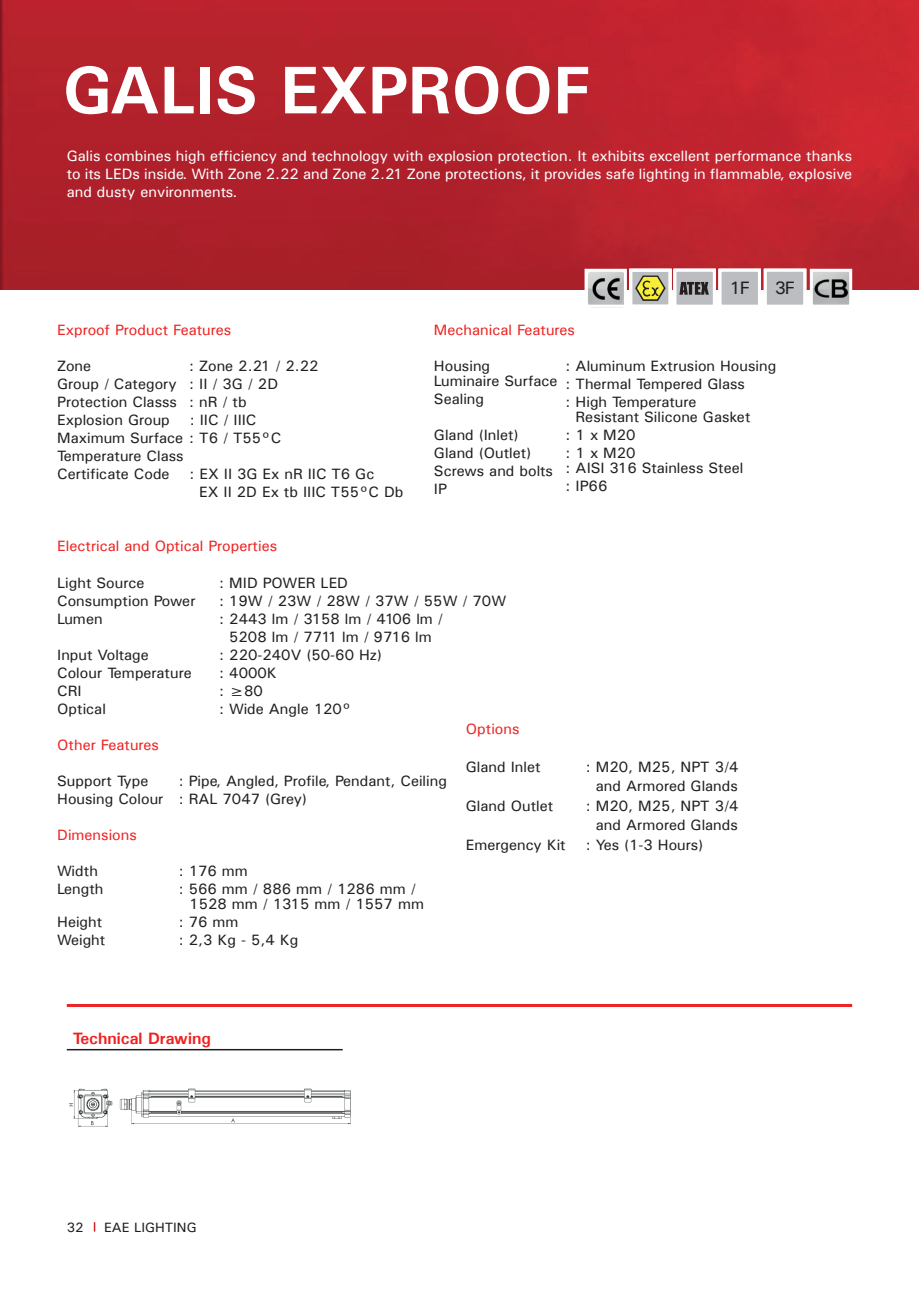
<style>
.page{position:relative;width:919px;height:1289px;background:#fff}
.page>*{position:absolute;margin:0;border:0;box-sizing:border-box;transform-origin:0 0}
.t1{font:700 67.5px "Univers";color:#fff}
.t2{font:18px "Univers";color:#231f20}
.t3{font:700 16.5px "Univers";color:#ee2323}
.t4{font:15px/18px "Univers";color:#231f20}
.t5{font:15px/18px "Univers";color:#fff;text-align:justify}
.t6{font:15px "Univers";color:#ee2323}
.t7{font:13.5px "Univers";color:#231f20}
</style>
<div class="page">
<img style="left:0;top:0;width:918px;height:289px">
<hr style="left:67px;top:1048px;width:275px;height:2px;background:#231f20">
<hr style="left:67px;top:1003px;width:785px;height:3px;background:#ee2323">
<div style="left:629px;top:269px;width:42px;height:39px;background:#bcbdc0"></div>
<svg style="left:635px;top:275px;width:30px;height:26px"></svg>
<div style="left:675px;top:270px;width:39px;height:36px;background:#bcbdc0"></div>
<div style="left:720px;top:270px;width:39px;height:36px;background:#bcbdc0"></div>
<div style="left:765px;top:270px;width:39px;height:36px;background:#bcbdc0"></div>
<div style="left:673px;top:269px;width:42px;height:39px;border:3px solid #fff"></div>
<div style="left:718px;top:269px;width:42px;height:39px;border:3px solid #fff"></div>
<div style="left:763px;top:269px;width:43px;height:39px;border:3px solid #fff"></div>
<svg style="left:679px;top:282px;width:29px;height:13px"></svg>
<div style="left:629px;top:269px;width:42px;height:39px;border:3px solid #fff"></div>
<img style="left:588px;top:273px;width:35px;height:31px">
<img style="left:813px;top:273px;width:35px;height:31px">
<div style="left:584px;top:269px;width:43px;height:39px;border:3px solid #fff"></div>
<div style="left:809px;top:269px;width:43px;height:39px;border:3px solid #fff"></div>
<img style="left:69px;top:1088px;width:282px;height:39px">
<h1 class="t1" style="left:63px;top:49px;width:529px">GALIS EXPROOF</h1>
<p class="t5" style="left:67px;top:146px;width:786px">Galis combines high efficiency and technology with explosion protection. It exhibits excellent performance thanks to its LEDs inside. With Zone 2.22 and Zone 2.21 Zone protections, it provides safe lighting in flammable, explosive and dusty environments.</p>
<p class="t6" style="left:57px;top:321px;width:175px">Exproof Product Features</p>
<p class="t4" style="left:57px;top:357px;width:36px">Zone</p>
<p class="t4" style="left:57px;top:357px;width:263px;text-indent:132px">: Zone 2.21 / 2.22<br>Group / Category : II / 3G / 2D<br>Protection Classs : nR / tb<br>Explosion Group</p>
<p class="t4" style="left:57px;top:411px;width:225px;text-indent:133px">: IIC / IIIC<br>Maximum Surface : T6 / T55°C<br>Temperature Class<br>Certificate Code</p>
<p class="t4" style="left:199px;top:465px;width:206px;text-indent:-10px">: EX II 3G Ex nR IIC T6 Gc<br>EX II 2D Ex tb IIIC T55°C Db</p>
<p class="t2" style="left:729px;top:277px;width:22px">1 F</p>
<p class="t2" style="left:774px;top:277px;width:22px">3 F</p>
<p class="t6" style="left:434px;top:321px;width:143px">Mechanical Features</p>
<p class="t4" style="left:434px;top:358px;width:125px;line-height:15px">Housing<br>Luminaire Surface</p>
<p class="t4" style="left:434px;top:390px;width:52px">Sealing</p>
<p class="t4" style="left:434px;top:426px;width:120px">Gland (Inlet)<br>Gland (Outlet)<br>Screws and bolts<br>IP</p>
<p class="t4" style="left:565px;top:356px;width:212px">: Aluminum Extrusion Housing : Thermal Tempered Glass<br>: High Temperature</p>
<p class="t4" style="left:565px;top:407px;width:186px;text-indent:10px">Resistant Silicone Gasket : 1 x M20<br>: 1 x M20</p>
<p class="t4" style="left:565px;top:458px;width:179px">: AISI 316 Stainless Steel : IP66</p>
<p class="t6" style="left:57px;top:537px;width:221px">Electrical and Optical Properties</p>
<p class="t4" style="left:57px;top:573px;width:89px">Light Source</p>
<p class="t4" style="left:219px;top:573px;width:130px">: MID POWER LED</p>
<p class="t4" style="left:57px;top:591px;width:140px">Consumption Power</p>
<p class="t4" style="left:219px;top:591px;width:288px">: 19W / 23W / 28W / 37W / 55W / 70W</p>
<p class="t4" style="left:57px;top:609px;width:47px">Lumen</p>
<p class="t4" style="left:219px;top:609px;width:225px;text-align:center">: 2443 lm / 3158 lm / 4106 lm /<br>5208 lm / 7711 lm / 9716 lm</p>
<p class="t4" style="left:57px;top:645px;width:93px">Input Voltage</p>
<p class="t4" style="left:219px;top:645px;width:164px">: 220-240V (50-60 Hz)</p>
<p class="t4" style="left:57px;top:663px;width:136px">Colour Temperature</p>
<p class="t4" style="left:219px;top:663px;width:59px">: 4000K</p>
<p class="t4" style="left:57px;top:681px;width:26px">CRI</p>
<p class="t4" style="left:219px;top:681px;width:45px">: ≥80</p>
<p class="t4" style="left:57px;top:699px;width:50px">Optical</p>
<p class="t4" style="left:219px;top:699px;width:133px">: Wide Angle 120°</p>
<p class="t6" style="left:57px;top:735px;width:103px">Other Features</p>
<p class="t4" style="left:57px;top:771px;width:93px">Support Type</p>
<p class="t6" style="left:466px;top:720px;width:55px">Options</p>
<p class="t4" style="left:466px;top:757px;width:76px">Gland Inlet</p>
<p class="t4" style="left:586px;top:756px;width:154px;line-height:19.5px;text-align:right">: M20, M25, NPT 3/4 and Armored Glands</p>
<p class="t4" style="left:466px;top:796px;width:89px">Gland Outlet</p>
<p class="t4" style="left:586px;top:795px;width:154px;line-height:19.5px;text-align:right">: M20, M25, NPT 3/4 and Armored Glands</p>
<p class="t4" style="left:466px;top:835px;width:101px">Emergency Kit</p>
<p class="t4" style="left:586px;top:835px;width:119px">: Yes (1-3 Hours)</p>
<p class="t4" style="left:57px;top:771px;width:391px;text-indent:122px">: Pipe, Angled, Profile, Pendant, Ceiling<br>Housing Colour : RAL 7047 (Grey)</p>
<p class="t6" style="left:57px;top:825px;width:81px">Dimensions</p>
<p class="t4" style="left:57px;top:861px;width:42px">Width</p>
<p class="t4" style="left:179px;top:861px;width:71px">: 176 mm</p>
<p class="t4" style="left:57px;top:879px;width:48px">Length</p>
<p class="t4" style="left:189px;top:880px;width:236px;line-height:15px;text-indent:-10px">: 566 mm / 886 mm / 1286 mm /<br>1528 mm / 1315 mm / 1557 mm</p>
<p class="t4" style="left:57px;top:912px;width:47px">Height</p>
<p class="t4" style="left:179px;top:912px;width:61px">: 76 mm</p>
<p class="t4" style="left:57px;top:930px;width:50px">Weight</p>
<p class="t4" style="left:179px;top:930px;width:121px">: 2,3 Kg - 5,4 Kg</p>
<p class="t3" style="left:73px;top:1027px;width:140px">Technical Drawing</p>
<p class="t7" style="left:67px;top:1218px;width:18px">32</p>
<p class="t7" style="left:104px;top:1218px;width:94px">EAE LIGHTING</p>
</div>
